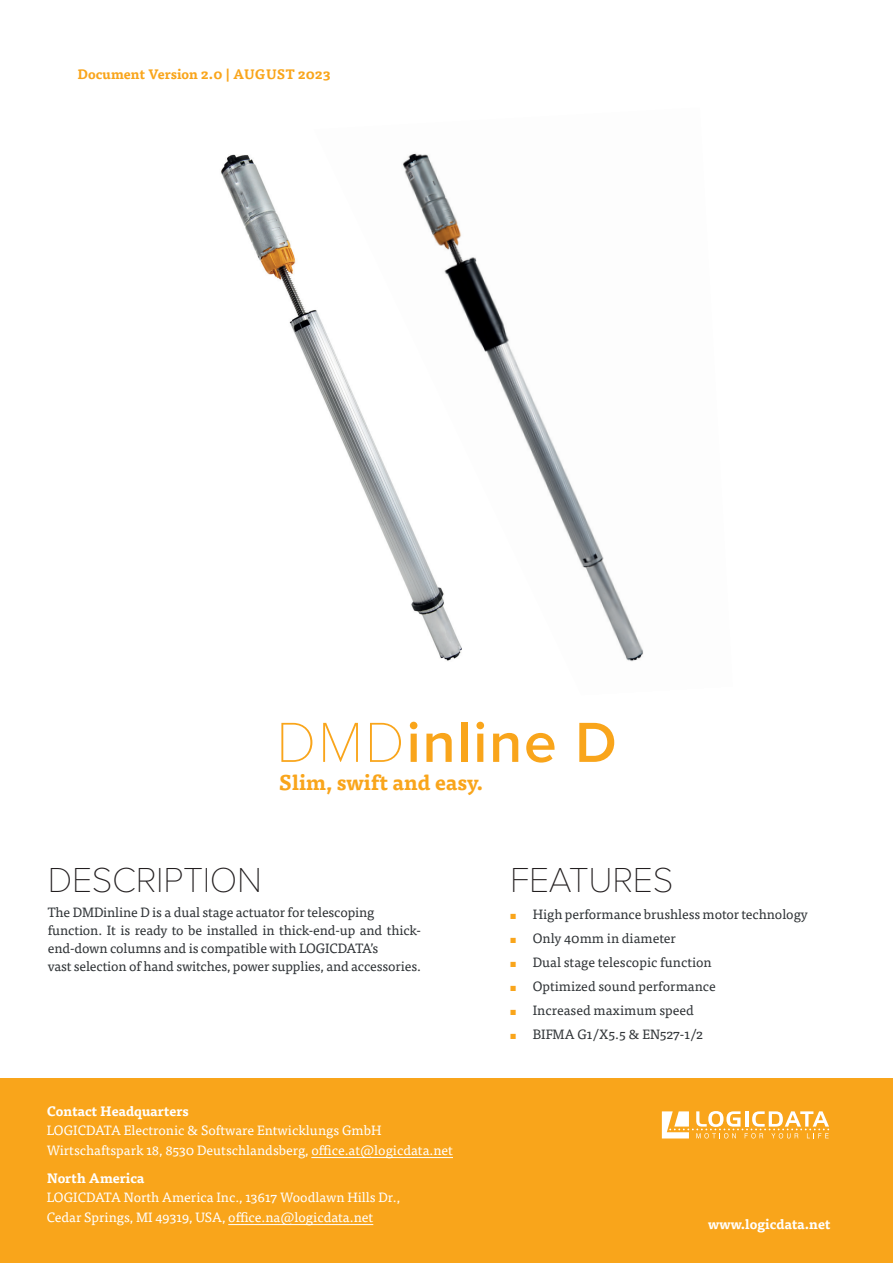
<style>
.page{position:relative;width:893px;height:1263px;background:#fff}
.page>*{position:absolute;margin:0;border:0;box-sizing:border-box;transform-origin:0 0}
.t1{font:600 58.5px "Proxima Nova";letter-spacing:.03em;color:#f9a51b}
.t2{font:100 36px "Proxima Nova T";letter-spacing:-.01em;color:#231f20}
.t3{font:700 21px "Tisa Pro";color:#f9a51b}
.t4{font:13.5px/18px "Tisa Pro";letter-spacing:-.01em;color:#303437}
.t5{font:13.5px/19.5px "Tisa Pro";color:#fff}
.t6{font:700 13.5px "Tisa Pro";color:#fff}
.t7{font:700 13.5px "Tisa Pro";color:#f9a51b}
.s1{font-family:"Proxima Nova T";font-weight:100}
.s2{font-size:10.8px;color:#f9a51b}
</style>
<div class="page">
<img style="left:221px;top:154px;width:93px;height:223px">
<img style="left:314px;top:153px;width:330px;height:509px">
<div style="left:0;top:1078px;width:893px;height:185px;background:#f9a51b"></div>
<hr style="left:311px;top:1157px;width:142px;height:1px;background:#fff">
<hr style="left:228px;top:1224px;width:145px;height:1px;background:#fff">
<svg style="left:662px;top:1111px;width:167px;height:27px"></svg>
<p class="t7" style="left:78px;top:63px;width:255px">Document Version 2.0 | AUGUST 2023</p>
<h1 class="t1" style="left:276px;top:699px;width:342px"><span class="s1">DMD</span>inline D</h1>
<h3 class="t3" style="left:279px;top:766px;width:206px">Slim, swift and easy.</h3>
<h2 class="t2" style="left:48px;top:853px;width:216px">DESCRIPTION</h2>
<p class="t4" style="left:48px;top:902px;width:375px">The DMDinline D is a dual stage actuator for telescoping function. It is ready to be installed in thick-end-up and thick&shy;end-down columns and is compatible with LOGICDATA’s<br>vast selection of hand switches, power supplies, and accessories.</p>
<p class="t6" style="left:47px;top:1100px;width:143px">Contact Headquarters</p>
<p class="t5" style="left:47px;top:1120px;width:408px">LOGICDATA Electronic &amp; Software Entwicklungs GmbH<br>Wirtschaftspark 18, 8530 Deutschlandsberg, office.at@logicdata.net</p>
<p class="t6" style="left:47px;top:1167px;width:99px">North America</p>
<p class="t5" style="left:47px;top:1187px;width:355px">LOGICDATA North America Inc., 13617 Woodlawn Hills Dr.,<br>Cedar Springs, MI 49319, USA, office.na@logicdata.net</p>
<h2 class="t2" style="left:510px;top:853px;width:165px">FEATURES</h2>
<p class="t4" style="left:510px;top:904px;width:299px"><span class="s2">▪</span> High performance brushless motor technology</p>
<p class="t4" style="left:510px;top:928px;width:167px"><span class="s2">▪</span> Only 40mm in diameter</p>
<p class="t4" style="left:510px;top:952px;width:203px"><span class="s2">▪</span> Dual stage telescopic function</p>
<p class="t4" style="left:510px;top:976px;width:207px"><span class="s2">▪</span> Optimized sound performance</p>
<p class="t4" style="left:510px;top:1000px;width:185px"><span class="s2">▪</span> Increased maximum speed</p>
<p class="t4" style="left:510px;top:1024px;width:194px"><span class="s2">▪</span> BIFMA G1/X5.5 &amp; EN527-1/2</p>
<p class="t6" style="left:708px;top:1213px;width:124px">www.logicdata.net</p>
</div>
